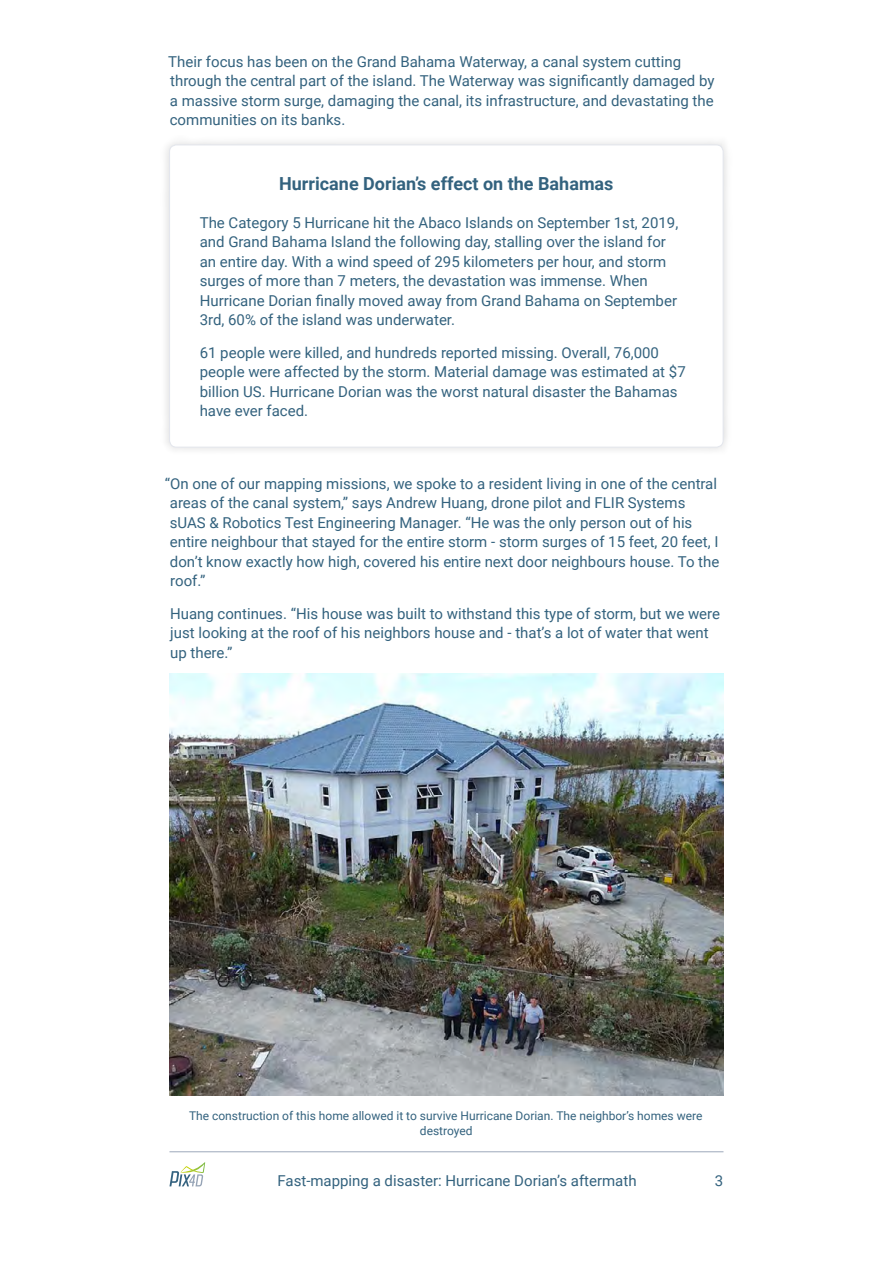
<style>
.page{position:relative;width:893px;height:1263px;background:#fff}
.page>*{position:absolute;margin:0;border:0;box-sizing:border-box;transform-origin:0 0}
.t1{font:700 18px "Roboto";color:#33627e}
.t2{font:15px/19.5px "Roboto";color:#33627e}
.t3{font:12px/15px "Roboto";color:#33627e;text-align:center}
</style>
<div class="page">
<svg style="left:169px;top:1162px;width:36px;height:24px"></svg>
<hr style="left:169px;top:1151px;width:554px;height:1px;background:#9ca8ba">
<div style="left:160px;top:135px;width:572px;height:321px;background:#000;opacity:.15"></div>
<div style="left:170px;top:145px;width:553px;height:302px;background:#fff;border-radius:7px"></div>
<div style="left:169px;top:145px;width:554px;height:302px;border:1px solid #e3e6ed;border-radius:7px"></div>
<img style="left:169px;top:673px;width:554px;height:422px">
<p class="t2" style="left:168px;top:51px;width:548px">Their focus has been on the Grand Bahama Waterway, a canal system cutting through the central part of the island. The Waterway was significantly damaged by a massive storm surge, damaging the canal, its infrastructure, and devastating the communities on its banks.</p>
<p class="t1" style="left:279px;top:171px;width:336px">Hurricane Dorian’s effect on the Bahamas</p>
<p class="t2" style="left:200px;top:212px;width:480px">The Category 5 Hurricane hit the Abaco Islands on September 1st, 2019, and Grand Bahama Island the following day, stalling over the island for an entire day. With a wind speed of 295 kilometers per hour, and storm surges of more than 7 meters, the devastation was immense. When Hurricane Dorian finally moved away from Grand Bahama on September 3rd, 60% of the island was underwater.</p>
<p class="t2" style="left:200px;top:342px;width:488px">61 people were killed, and hundreds reported missing. Overall, 76,000 people were affected by the storm. Material damage was estimated at $7 billion US. Hurricane Dorian was the worst natural disaster the Bahamas have ever faced.</p>
<p class="t2" style="left:170px;top:473px;width:551px;text-indent:-5px">“On one of our mapping missions, we spoke to a resident living in one of the central areas of the canal system,” says Andrew Huang, drone pilot and FLIR Systems sUAS &amp; Robotics Test Engineering Manager. “He was the only person out of his entire neighbour that stayed for the entire storm - storm surges of 15 feet, 20 feet, I don’t know exactly how high, covered his entire next door neighbours house. To the roof.”</p>
<p class="t2" style="left:170px;top:603px;width:552px">Huang continues. “His house was built to withstand this type of storm, but we were just looking at the roof of his neighbors house and - that’s a lot of water that went up there.”</p>
<p class="t3" style="left:189px;top:1108px;width:515px">The construction of this home allowed it to survive Hurricane Dorian. The neighbor’s homes were destroyed</p>
<p class="t2" style="left:278px;top:1171px;width:361px">Fast-mapping a disaster: Hurricane Dorian’s aftermath</p>
<p class="t2" style="left:715px;top:1171px;width:10px">3</p>
</div>
